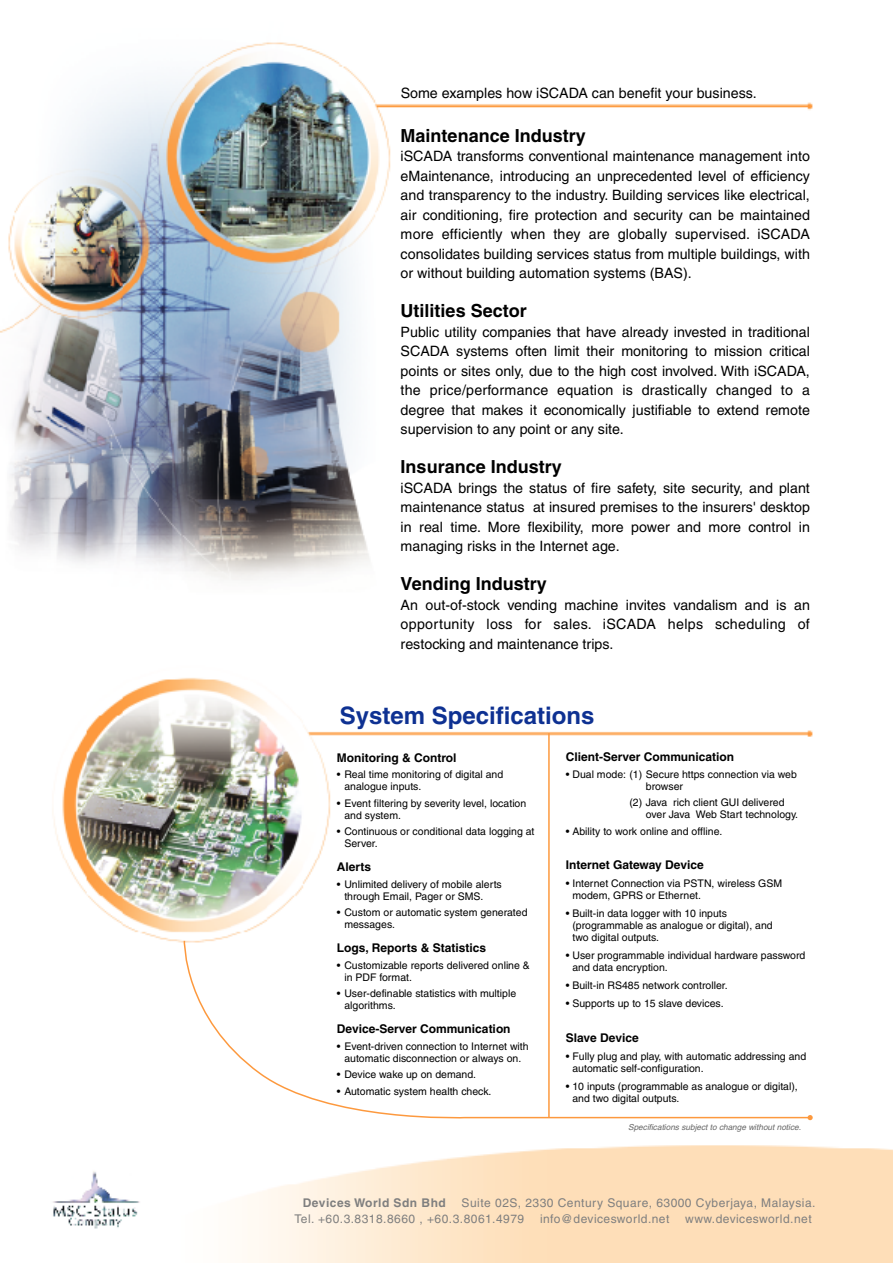
<style>
.page{position:relative;width:893px;height:1263px;background:#fff}
.page>*{position:absolute;margin:0;border:0;box-sizing:border-box;transform-origin:0 0}
.t1{font:700 24px "Helvetica";color:#0e3192}
.t2{font:700 18px "Helvetica";color:#000}
.t3{font:14.25px/19.5px "Helvetica";color:#000;text-align:justify}
.t4{font:700 12px "Helvetica";color:#000}
.t5{font:12px/16.5px "Helvetica";letter-spacing:.04em;color:#7f7f7f}
.t6{font:700 12px "Helvetica";letter-spacing:.04em;color:#7f7f7f}
.t7{font:10.5px/12px "Helvetica";color:#000}
.t8{font:italic 8.25px "Helvetica";color:#666}
</style>
<div class="page">
<img style="left:0;top:42px;width:893px;height:1221px">
<svg style="left:181px;top:939px;width:631px;height:183px"></svg>
<hr style="left:548px;top:733px;width:2px;height:384px;background:#fd993e">
<svg style="left:807px;top:1115px;width:6px;height:5px"></svg>
<img style="left:50px;top:1168px;width:92px;height:62px">
<p class="t3" style="left:401px;top:83px;width:357px">Some examples how iSCADA can benefit your business.</p>
<p class="t2" style="left:401px;top:124px;width:187px">Maintenance Industry</p>
<p class="t3" style="left:401px;top:146px;width:411px">iSCADA transforms conventional maintenance management into eMaintenance, introducing an unprecedented level of efficiency and transparency to the industry. Building services like electrical, air conditioning, fire protection and security can be maintained more efficiently when they are globally supervised. iSCADA consolidates building services status from multiple buildings, with or without building automation systems (BAS).</p>
<p class="t2" style="left:401px;top:300px;width:128px">Utilities Sector</p>
<p class="t3" style="left:401px;top:322px;width:411px">Public utility companies that have already invested in traditional SCADA systems often limit their monitoring to mission critical points or sites only, due to the high cost involved. With iSCADA, the price/performance equation is drastically changed to a degree that makes it economically justifiable to extend remote supervision to any point or any site.</p>
<p class="t2" style="left:401px;top:456px;width:163px">Insurance Industry</p>
<p class="t3" style="left:401px;top:478px;width:411px">iSCADA brings the status of fire safety, site security, and plant maintenance status at insured premises to the insurers' desktop in real time. More flexibility, more power and more control in managing risks in the Internet age.</p>
<p class="t2" style="left:401px;top:573px;width:148px">Vending Industry</p>
<p class="t3" style="left:401px;top:595px;width:411px">An out-of-stock vending machine invites vandalism and is an opportunity loss for sales. iSCADA helps scheduling of restocking and maintenance trips.</p>
<p class="t1" style="left:340px;top:701px;width:256px">System Specifications</p>
<p class="t4" style="left:337px;top:750px;width:121px">Monitoring &amp; Control</p>
<p class="t7" style="left:344px;top:769px;width:160px;text-indent:-8px">• Real time monitoring of digital and analogue inputs.</p>
<p class="t7" style="left:344px;top:797px;width:183px;text-indent:-8px">• Event filtering by severity level, location and system.</p>
<p class="t7" style="left:344px;top:826px;width:192px;text-indent:-8px">• Continuous or conditional data logging at<br>Server.</p>
<p class="t4" style="left:337px;top:860px;width:36px">Alerts</p>
<p class="t7" style="left:344px;top:878px;width:159px;text-indent:-8px">• Unlimited delivery of mobile alerts through Email, Pager or SMS.</p>
<p class="t7" style="left:344px;top:907px;width:185px;text-indent:-7px">• Custom or automatic system generated messages.</p>
<p class="t4" style="left:337px;top:941px;width:151px">Logs, Reports &amp; Statistics</p>
<p class="t7" style="left:344px;top:959px;width:187px;text-indent:-8px">• Customizable reports delivered online &amp; in PDF format.</p>
<p class="t7" style="left:344px;top:988px;width:173px;text-indent:-8px">• User-definable statistics with multiple algorithms.</p>
<p class="t4" style="left:337px;top:1022px;width:175px">Device-Server Communication</p>
<p class="t7" style="left:337px;top:1040px;width:193px;text-align:center">• Event-driven connection to Internet with automatic disconnection or always on.</p>
<p class="t7" style="left:337px;top:1069px;width:141px">• Device wake up on demand.</p>
<p class="t7" style="left:337px;top:1085px;width:156px">• Automatic system health check.</p>
<p class="t4" style="left:566px;top:749px;width:170px">Client-Server Communication</p>
<p class="t7" style="left:646px;top:768px;width:153px;text-indent:-80px">• Dual mode: (1) Secure https connection via web browser</p>
<p class="t7" style="left:646px;top:796px;width:154px;text-indent:-17px">(2) Java rich client GUI delivered over Java Web Start technology.</p>
<p class="t7" style="left:566px;top:825px;width:158px">• Ability to work online and offline.</p>
<p class="t4" style="left:566px;top:857px;width:140px">Internet Gateway Device</p>
<p class="t7" style="left:572px;top:877px;width:211px;text-indent:-7px">• Internet Connection via PSTN, wireless GSM modem, GPRS or Ethernet.</p>
<p class="t7" style="left:572px;top:907px;width:202px;text-indent:-7px">• Built-in data logger with 10 inputs (programmable as analogue or digital), and two digital outputs.</p>
<p class="t7" style="left:572px;top:949px;width:234px;text-indent:-7px">• User programmable individual hardware password and data encryption.</p>
<p class="t7" style="left:566px;top:979px;width:164px">• Built-in RS485 network controller.</p>
<p class="t7" style="left:566px;top:997px;width:159px">• Supports up to 15 slave devices.</p>
<p class="t4" style="left:566px;top:1030px;width:75px">Slave Device</p>
<p class="t7" style="left:572px;top:1050px;width:235px;text-indent:-7px">• Fully plug and play, with automatic addressing and automatic self-configuration.</p>
<p class="t7" style="left:572px;top:1080px;width:227px;text-indent:-7px">• 10 inputs (programmable as analogue or digital), and two digital outputs.</p>
<p class="t8" style="left:628px;top:1122px;width:174px">Specifications subject to change without notice.</p>
<p class="t5" style="left:294px;top:1194px;width:522px;text-indent:167px">Suite 02S, 2330 Century Square, 63000 Cyberjaya, Malaysia.<br>Tel. +60.3.8318.8660 , +60.3.8061.4979</p>
<p class="t6" style="left:303px;top:1195px;width:145px">Devices World Sdn Bhd</p>
<p class="t5" style="left:540px;top:1210px;width:131px">info@devicesworld.net</p>
<p class="t5" style="left:685px;top:1210px;width:128px">www.devicesworld.net</p>
</div>
